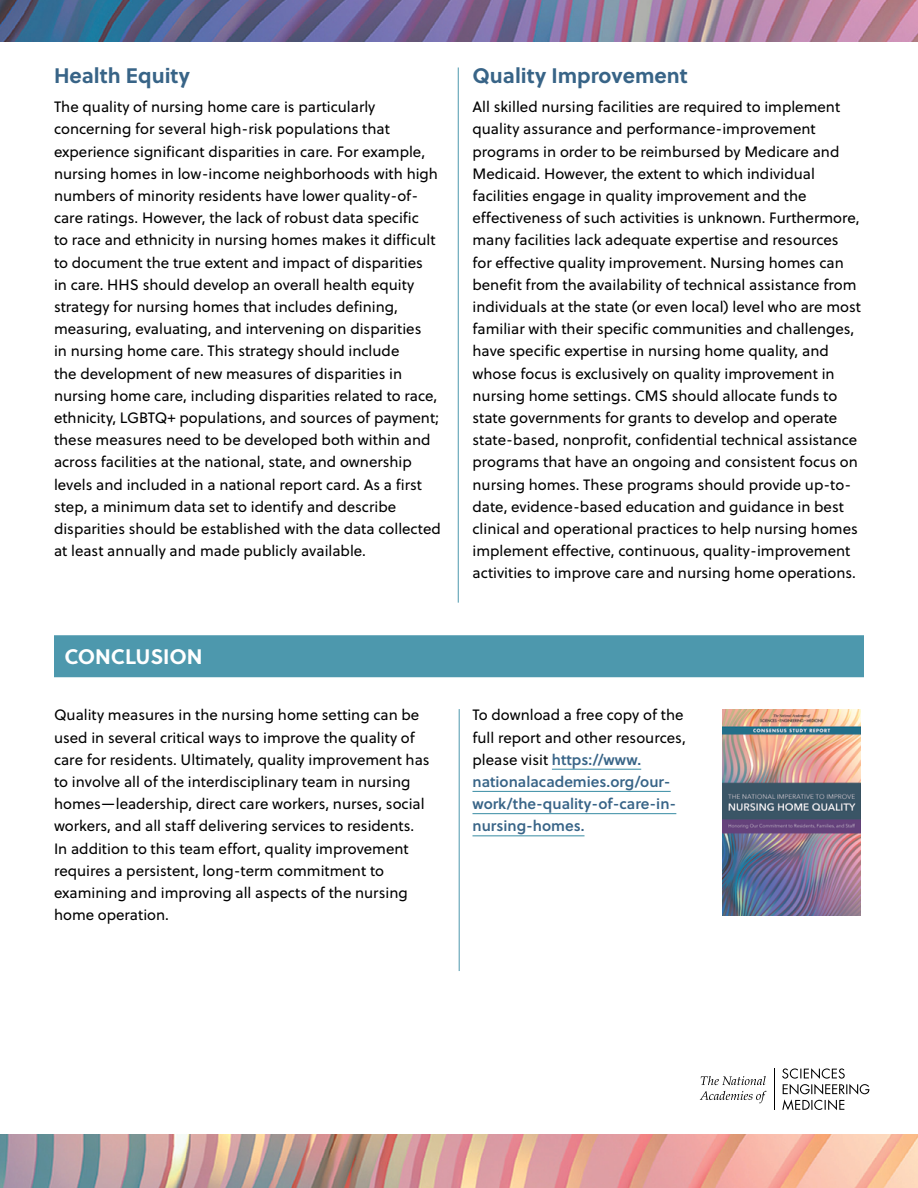
<style>
.page{position:relative;width:918px;height:1188px;background:#fff}
.page>*{position:absolute;margin:0;border:0;box-sizing:border-box;transform-origin:0 0}
.t1{font:700 21px "Soleil";color:#386487}
.t2{font:700 21px "Soleil";color:#fff}
.t3{font:15px/22.2px "Soleil";color:#000}
.t4{font:15px/22.2px "Soleil Sb";color:#386487}
.s1{font-family:"Soleil";color:#000}
</style>
<div class="page">
<img style="left:0;top:0;width:918px;height:41px">
<img style="left:0;top:1134px;width:918px;height:54px">
<hr style="left:458px;top:68px;width:1px;height:535px;background:#4d98ad">
<hr style="left:459px;top:709px;width:1px;height:262px;background:#4d98ad">
<div style="left:54px;top:635px;width:810px;height:42px;background:#4d98ad"></div>
<hr style="left:774px;top:1068px;width:1px;height:42px;background:#000">
<svg style="left:700px;top:1091px;width:66px;height:12px"></svg>
<svg style="left:701px;top:1076px;width:65px;height:9px"></svg>
<svg style="left:782px;top:1068px;width:87px;height:42px"></svg>
<img style="left:723px;top:709px;width:137px;height:207px">
<hr style="left:552px;top:769px;width:89px;height:1px;background:#4d98ad">
<hr style="left:472px;top:791px;width:199px;height:1px;background:#4d98ad">
<hr style="left:472px;top:813px;width:204px;height:1px;background:#4d98ad">
<hr style="left:472px;top:835px;width:113px;height:1px;background:#4d98ad">
<h1 class="t1" style="left:54px;top:60px;width:137px">Health Equity</h1>
<p class="t3" style="left:54px;top:95px;width:388px">The quality of nursing home care is particularly concerning for several high-risk populations that experience significant disparities in care. For example, nursing homes in low-income neighborhoods with high numbers of minority residents have lower quality-of&shy;care ratings. However, the lack of robust data specific<br>to race and ethnicity in nursing homes makes it difficult to document the true extent and impact of disparities<br>in care. HHS should develop an overall health equity strategy for nursing homes that includes defining, measuring, evaluating, and intervening on disparities<br>in nursing home care. This strategy should include<br>the development of new measures of disparities in nursing home care, including disparities related to race, ethnicity, LGBTQ+ populations, and sources of payment; these measures need to be developed both within and across facilities at the national, state, and ownership levels and included in a national report card. As a first step, a minimum data set to identify and describe disparities should be established with the data collected at least annually and made publicly available.</p>
<h1 class="t2" style="left:64px;top:640px;width:140px">CONCLUSION</h1>
<p class="t3" style="left:54px;top:704px;width:377px">Quality measures in the nursing home setting can be used in several critical ways to improve the quality of care for residents. Ultimately, quality improvement has to involve all of the interdisciplinary team in nursing homes—leadership, direct care workers, nurses, social workers, and all staff delivering services to residents.<br>In addition to this team effort, quality improvement requires a persistent, long-term commitment to examining and improving all aspects of the nursing home operation.</p>
<h1 class="t1" style="left:472px;top:60px;width:217px">Quality Improvement</h1>
<p class="t3" style="left:472px;top:95px;width:390px">All skilled nursing facilities are required to implement quality assurance and performance-improvement programs in order to be reimbursed by Medicare and Medicaid. However, the extent to which individual facilities engage in quality improvement and the effectiveness of such activities is unknown. Furthermore, many facilities lack adequate expertise and resources for effective quality improvement. Nursing homes can benefit from the availability of technical assistance from individuals at the state (or even local) level who are most familiar with their specific communities and challenges, have specific expertise in nursing home quality, and whose focus is exclusively on quality improvement in nursing home settings. CMS should allocate funds to state governments for grants to develop and operate state-based, nonprofit, confidential technical assistance programs that have an ongoing and consistent focus on nursing homes. These programs should provide up-to&shy;date, evidence-based education and guidance in best clinical and operational practices to help nursing homes implement effective, continuous, quality-improvement activities to improve care and nursing home operations.</p>
<p class="t3" style="left:472px;top:704px;width:215px">To download a free copy of the full report and other resources,</p>
<p class="t4" style="left:472px;top:748px;width:205px"><span class="s1">please visit</span> https://www. nationalacademies.org/our&shy;work/the-quality-of-care-in&shy;nursing-homes.</p>
</div>
